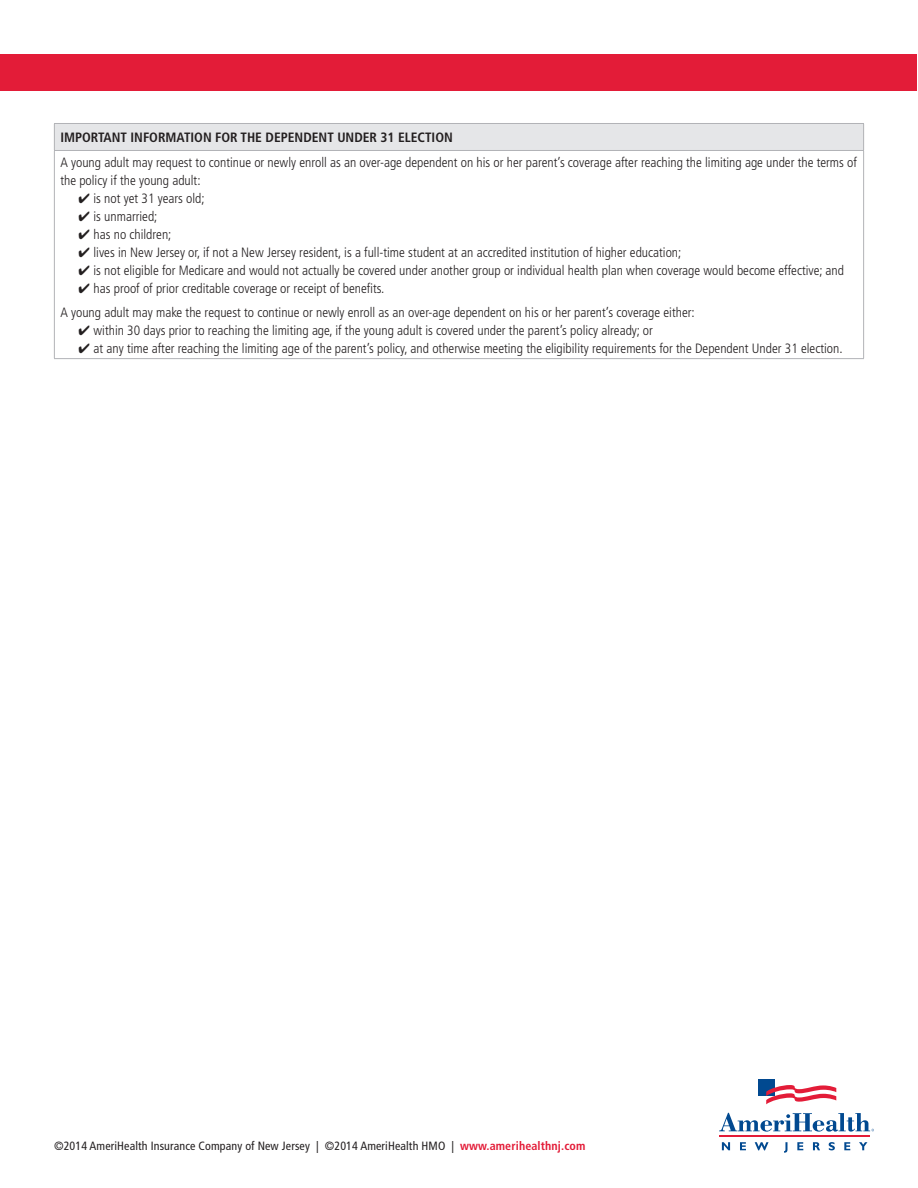
<style>
.page{position:relative;width:918px;height:1188px;background:#fff}
.page>*{position:absolute;margin:0;border:0;box-sizing:border-box;transform-origin:0 0}
.t1{font:300 condensed 13.5px/18px "Frutiger LT";color:#231f20}
.t2{font:700 condensed 13.5px "Frutiger LT";color:#231f20}
.t3{font:condensed 12px "Frutiger LT";letter-spacing:.01em;color:#231f20}
.s1{font-family:"Frutiger";font-weight:700;color:#e31c38}
</style>
<div class="page">
<div style="left:1px;top:54px;width:916px;height:37px;background:#e31c38"></div>
<div style="left:758px;top:1079px;width:17px;height:17px;background:#014990"></div>
<svg style="left:766px;top:1085px;width:70px;height:19px"></svg>
<svg style="left:719px;top:1113px;width:155px;height:19px"></svg>
<hr style="left:719px;top:1135px;width:151px;height:1px;background:#e31c38">
<svg style="left:722px;top:1142px;width:8px;height:8px"></svg>
<svg style="left:740px;top:1142px;width:6px;height:8px"></svg>
<svg style="left:755px;top:1142px;width:14px;height:8px"></svg>
<svg style="left:784px;top:1142px;width:3px;height:11px"></svg>
<svg style="left:797px;top:1142px;width:6px;height:8px"></svg>
<svg style="left:813px;top:1142px;width:7px;height:8px"></svg>
<svg style="left:829px;top:1142px;width:6px;height:8px"></svg>
<svg style="left:844px;top:1142px;width:6px;height:8px"></svg>
<svg style="left:859px;top:1142px;width:8px;height:8px"></svg>
<div style="left:54px;top:123px;width:810px;height:27px;background:#e5e6e8"></div>
<hr style="left:54px;top:123px;width:810px;height:1px;background:#b2b3b7">
<svg style="left:54px;top:124px;width:1px;height:26px"></svg>
<svg style="left:863px;top:124px;width:1px;height:26px"></svg>
<hr style="left:54px;top:150px;width:810px;height:1px;background:#b2b3b7">
<hr style="left:54px;top:151px;width:1px;height:207px;background:#b2b3b7">
<hr style="left:863px;top:151px;width:1px;height:207px;background:#b2b3b7">
<hr style="left:54px;top:358px;width:810px;height:1px;background:#b2b3b7">
<p class="t2" style="left:60px;top:129px;width:394px">IMPORTANT INFORMATION FOR THE DEPENDENT UNDER 31 ELECTION</p>
<p class="t1" style="left:60px;top:153px;width:798px">A young adult may request to continue or newly enroll as an over-age dependent on his or her parent’s coverage after reaching the limiting age under the terms of the policy if the young adult:</p>
<p class="t1" style="left:78px;top:189px;width:128px">✔ is not yet 31 years old;</p>
<p class="t1" style="left:78px;top:207px;width:81px">✔ is unmarried;</p>
<p class="t1" style="left:78px;top:225px;width:95px">✔ has no children;</p>
<p class="t1" style="left:78px;top:243px;width:605px">✔ lives in New Jersey or, if not a New Jersey resident, is a full-time student at an accredited institution of higher education;</p>
<p class="t1" style="left:78px;top:261px;width:767px">✔ is not eligible for Medicare and would not actually be covered under another group or individual health plan when coverage would become effective; and</p>
<p class="t1" style="left:60px;top:276px;width:636px;line-height:24px;text-indent:18px">✔ has proof of prior creditable coverage or receipt of benefits.<br>A young adult may make the request to continue or newly enroll as an over-age dependent on his or her parent’s coverage either:</p>
<p class="t1" style="left:78px;top:321px;width:576px">✔ within 30 days prior to reaching the limiting age, if the young adult is covered under the parent’s policy already; or</p>
<p class="t1" style="left:78px;top:339px;width:766px">✔ at any time after reaching the limiting age of the parent’s policy, and otherwise meeting the eligibility requirements for the Dependent Under 31 election.</p>
<p class="t3" style="left:54px;top:1139px;width:533px">©2014 AmeriHealth Insurance Company of New Jersey | ©2014 AmeriHealth HMO | <span class="s1">www.amerihealthnj.com</span></p>
</div>
